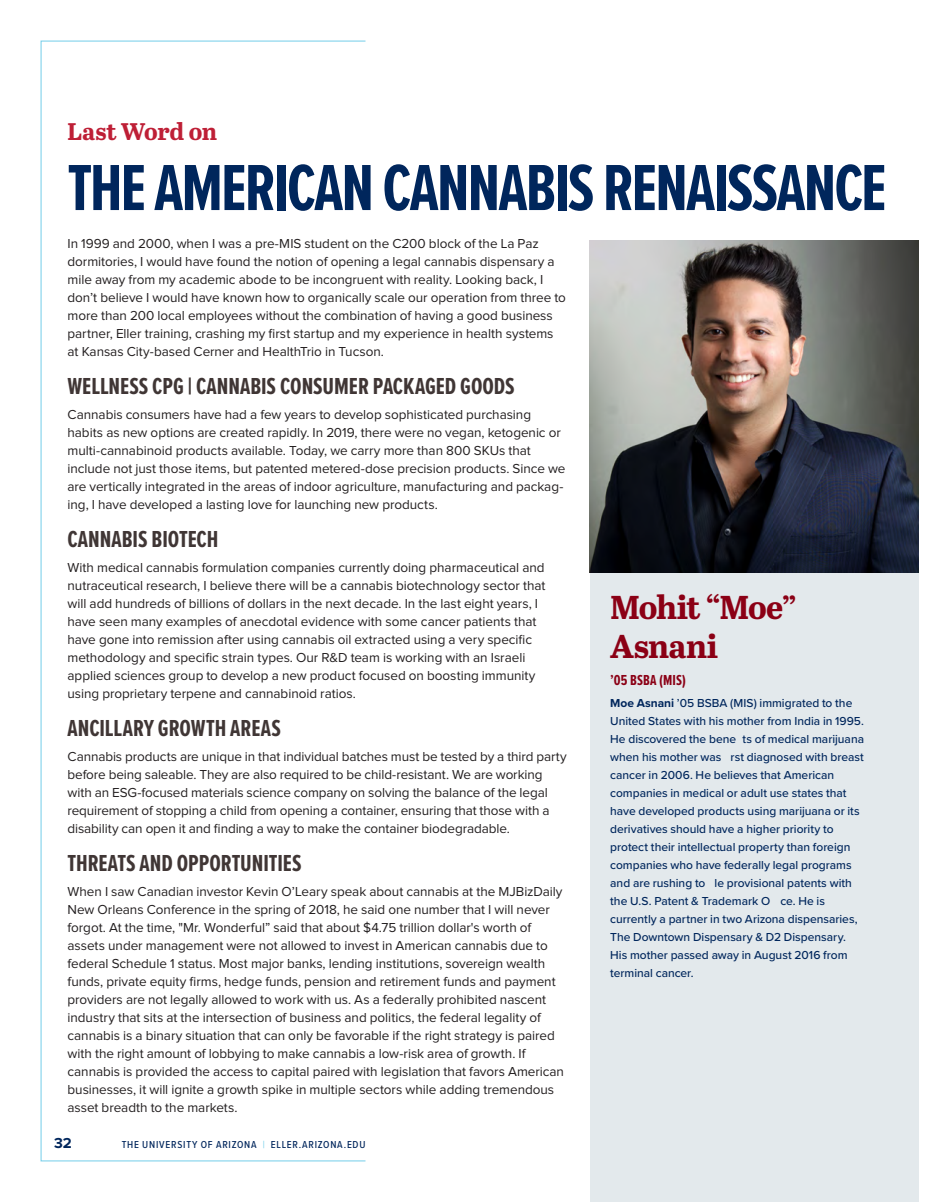
<style>
.page{position:relative;width:932px;height:1202px;background:#fff}
.page>*{position:absolute;margin:0;border:0;box-sizing:border-box;transform-origin:0 0}
.t1{font:700 67.5px "Proxima Nova Ex Cn";letter-spacing:-.025em;color:#00265c}
.t2{font:700 33px/39.6px "Abril Text";letter-spacing:-.025em;color:#8b0015}
.t3{font:700 24px "Proxima Nova Ex Cn";color:#403635}
.t4{font:700 24px "Abril Text";letter-spacing:-.005em;color:#be1f36}
.t5{font:700 15px "Proxima Nova Ex Cn";letter-spacing:.01em;color:#8b0015}
.t6{font:700 15px "Proxima Nova";color:#00265c}
.t7{font:13.5px/18px "Proxima Nova";letter-spacing:-.005em;color:#231f20}
.t8{font:500 12px/18px "Proxima Nova";color:#00265c}
.t9{font:500 10.5px "Proxima Nova Cond";letter-spacing:.07em;color:#00265c}
.s1{font-weight:700}
.s2{color:#82d3ec}
</style>
<div class="page">
<div style="left:590px;top:572px;width:328px;height:630px;background:#e3e9ec"></div>
<img style="left:590px;top:241px;width:328px;height:331px">
<h3 class="t4" style="left:68px;top:114px;width:151px">Last Word on</h3>
<h1 class="t1" style="left:68px;top:138px;width:820px">THE AMERICAN CANNABIS RENAISSANCE</h1>
<p class="t7" style="left:68px;top:235px;width:500px">In 1999 and 2000, when I was a pre-MIS student on the C200 block of the La Paz dormitories, I would have found the notion of opening a legal cannabis dispensary a mile away from my academic abode to be incongruent with reality. Looking back, I don’t believe I would have known how to organically scale our operation from three to more than 200 local employees without the combination of having a good business partner, Eller training, crashing my first startup and my experience in health systems at Kansas City-based Cerner and HealthTrio in Tucson.</p>
<h3 class="t3" style="left:68px;top:368px;width:448px">WELLNESS CPG | CANNABIS CONSUMER PACKAGED GOODS</h3>
<p class="t7" style="left:68px;top:406px;width:499px">Cannabis consumers have had a few years to develop sophisticated purchasing habits as new options are created rapidly. In 2019, there were no vegan, ketogenic or multi-cannabinoid products available. Today, we carry more than 800 SKUs that include not just those items, but patented metered-dose precision products. Since we are vertically integrated in the areas of indoor agriculture, manufacturing and packag&shy;ing, I have developed a lasting love for launching new products.</p>
<h3 class="t3" style="left:68px;top:521px;width:152px">CANNABIS BIOTECH</h3>
<p class="t7" style="left:68px;top:559px;width:479px">With medical cannabis formulation companies currently doing pharmaceutical and nutraceutical research, I believe there will be a cannabis biotechnology sector that will add hundreds of billions of dollars in the next decade. In the last eight years, I have seen many examples of anecdotal evidence with some cancer patients that have gone into remission after using cannabis oil extracted using a very specific methodology and specific strain types. Our R&amp;D team is working with an Israeli applied sciences group to develop a new product focused on boosting immunity using proprietary terpene and cannabinoid ratios.</p>
<h3 class="t3" style="left:68px;top:710px;width:215px">ANCILLARY GROWTH AREAS</h3>
<p class="t7" style="left:68px;top:748px;width:501px">Cannabis products are unique in that individual batches must be tested by a third party before being saleable. They are also required to be child-resistant. We are working with an ESG-focused materials science company on solving the balance of the legal requirement of stopping a child from opening a container, ensuring that those with a disability can open it and finding a way to make the container biodegradable.</p>
<h3 class="t3" style="left:68px;top:845px;width:235px">THREATS AND OPPORTUNITIES</h3>
<p class="t7" style="left:67px;top:883px;width:498px">When I saw Canadian investor Kevin O’Leary speak about cannabis at the MJBizDaily New Orleans Conference in the spring of 2018, he said one number that I will never forgot. At the time, "Mr. Wonderful” said that about $4.75 trillion dollar's worth of assets under management were not allowed to invest in American cannabis due to federal Schedule 1 status. Most major banks, lending institutions, sovereign wealth funds, private equity firms, hedge funds, pension and retirement funds and payment providers are not legally allowed to work with us. As a federally prohibited nascent industry that sits at the intersection of business and politics, the federal legality of cannabis is a binary situation that can only be favorable if the right strategy is paired with the right amount of lobbying to make cannabis a low-risk area of growth. If cannabis is provided the access to capital paired with legislation that favors American businesses, it will ignite a growth spike in multiple sectors while adding tremendous asset breadth to the markets.</p>
<h2 class="t2" style="left:610px;top:585px;width:188px">Mohit “Moe”<br>Asnani</h2>
<p class="t5" style="left:610px;top:668px;width:77px">’05 BSBA (MIS)</p>
<p class="t8" style="left:610px;top:693px;width:255px"><span class="s1">Moe Asnani</span> ’05 BSBA (MIS) immigrated to the United States with his mother from India in 1995.<br>He discovered the bene ts of medical marijuana when his mother was rst diagnosed with breast cancer in 2006. He believes that American companies in medical or adult use states that have developed products using marijuana or its derivatives should have a higher priority to protect their intellectual property than foreign companies who have federally legal programs and are rushing to le provisional patents with the U.S. Patent &amp; Trademark O ce. He is currently a partner in two Arizona dispensaries, The Downtown Dispensary &amp; D2 Dispensary.<br>His mother passed away in August 2016 from terminal cancer.</p>
<p class="t6" style="left:54px;top:1131px;width:19px">32</p>
<p class="t9" style="left:122px;top:1136px;width:245px">THE UNIVERSITY OF ARIZONA <span class="s2">|</span> ELLER.ARIZONA.EDU</p>
</div>
